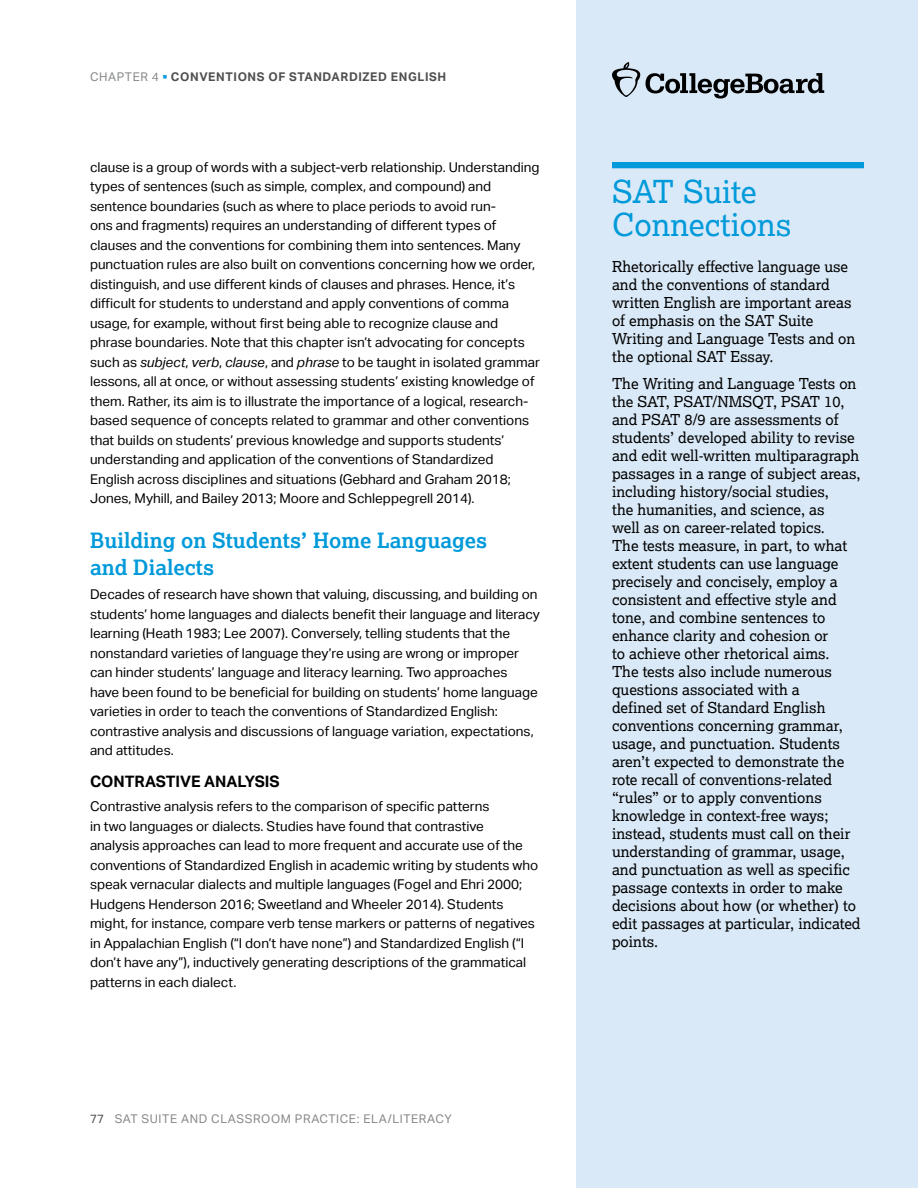
<style>
.page{position:relative;width:918px;height:1188px;background:#fff}
.page>*{position:absolute;margin:0;border:0;box-sizing:border-box;transform-origin:0 0}
.H2__21_Auto__w_blue{font:31.5px/33px "Lexia";color:#009ada}
.H3___Lex_Bold{font:700 21px/27px "Lexia";color:#009ada}
.H4___Akt_Bold__All_C{font:700 15.75px "Aktiv Grotesk";color:#000}
.Sidebar_Body{font:15px/18px "Lexia";color:#000}
.Body____9_13____Akt{font:13.5px/19.5px "Aktiv Grotesk";color:#000}
.t1{font:12px "Aktiv Grotesk";letter-spacing:.05em;color:#86888a}
.t2{font:700 12px "Aktiv Grotesk";letter-spacing:.05em;color:#4f4f51}
.s1{font-weight:400;color:#86888a}
.s2{color:#009ada}
.s3{font-style:italic}
.s4{color:#4f4f51}
</style>
<div class="page">
<div style="left:576px;top:0;width:342px;height:1188px;background:#dae9f7"></div>
<div style="left:612px;top:162px;width:252px;height:6px;background:#009ada"></div>
<svg style="left:612px;top:63px;width:212px;height:36px"></svg>
<p class="t2" style="left:90px;top:69px;width:358px"><span class="s1">CHAPTER 4</span> <span class="s2">■</span> CONVENTIONS OF STANDARDIZED ENGLISH</p>
<p class="Body____9_13____Akt" style="left:90px;top:157px;width:452px">clause is a group of words with a subject-verb relationship. Understanding types of sentences (such as simple, complex, and compound) and sentence boundaries (such as where to place periods to avoid run-<br>ons and fragments) requires an understanding of different types of clauses and the conventions for combining them into sentences. Many punctuation rules are also built on conventions concerning how we order, distinguish, and use different kinds of clauses and phrases. Hence, it’s difficult for students to understand and apply conventions of comma usage, for example, without first being able to recognize clause and phrase boundaries. Note that this chapter isn’t advocating for concepts such as <span class="s3">subject</span>, <span class="s3">verb</span>, <span class="s3">clause</span>, and <span class="s3">phrase</span> to be taught in isolated grammar lessons, all at once, or without assessing students’ existing knowledge of them. Rather, its aim is to illustrate the importance of a logical, research&shy;based sequence of concepts related to grammar and other conventions that builds on students’ previous knowledge and supports students’ understanding and application of the conventions of Standardized English across disciplines and situations (Gebhard and Graham 2018; Jones, Myhill, and Bailey 2013; Moore and Schleppegrell 2014).</p>
<h3 class="H3___Lex_Bold" style="left:90px;top:527px;width:399px">Building on Students’ Home Languages and Dialects</h3>
<p class="Body____9_13____Akt" style="left:90px;top:585px;width:452px">Decades of research have shown that valuing, discussing, and building on students’ home languages and dialects benefit their language and literacy learning (Heath 1983; Lee 2007). Conversely, telling students that the nonstandard varieties of language they’re using are wrong or improper can hinder students’ language and literacy learning. Two approaches have been found to be beneficial for building on students’ home language varieties in order to teach the conventions of Standardized English: contrastive analysis and discussions of language variation, expectations, and attitudes.</p>
<h4 class="H4___Akt_Bold__All_C" style="left:90px;top:773px;width:191px">CONTRASTIVE ANALYSIS</h4>
<p class="Body____9_13____Akt" style="left:90px;top:797px;width:450px">Contrastive analysis refers to the comparison of specific patterns<br>in two languages or dialects. Studies have found that contrastive<br>analysis approaches can lead to more frequent and accurate use of the conventions of Standardized English in academic writing by students who speak vernacular dialects and multiple languages (Fogel and Ehri 2000; Hudgens Henderson 2016; Sweetland and Wheeler 2014). Students might, for instance, compare verb tense markers or patterns of negatives in Appalachian English (“I don’t have none”) and Standardized English (“I don’t have any”), inductively generating descriptions of the grammatical patterns in each dialect.</p>
<p class="t1" style="left:90px;top:1112px;width:363px"><span class="s4">77</span> SAT SUITE AND CLASSROOM PRACTICE: ELA/LITERACY</p>
<h2 class="H2__21_Auto__w_blue" style="left:612px;top:174px;width:181px">SAT Suite<br>Connections</h2>
<p class="Sidebar_Body" style="left:612px;top:257px;width:245px">Rhetorically effective language use and the conventions of standard written English are important areas of emphasis on the SAT Suite<br>Writing and Language Tests and on the optional SAT Essay.</p>
<p class="Sidebar_Body" style="left:612px;top:374px;width:250px">The Writing and Language Tests on the SAT, PSAT/NMSQT, PSAT 10, and PSAT 8/9 are assessments of students’ developed ability to revise and edit well-written multiparagraph passages in a range of subject areas, including history/social studies,<br>the humanities, and science, as<br>well as on career-related topics.<br>The tests measure, in part, to what extent students can use language precisely and concisely, employ a consistent and effective style and tone, and combine sentences to enhance clarity and cohesion or<br>to achieve other rhetorical aims.<br>The tests also include numerous questions associated with a<br>defined set of Standard English conventions concerning grammar, usage, and punctuation. Students aren’t expected to demonstrate the rote recall of conventions-related “rules” or to apply conventions knowledge in context-free ways; instead, students must call on their understanding of grammar, usage, and punctuation as well as specific passage contexts in order to make decisions about how (or whether) to edit passages at particular, indicated points.</p>
</div>
